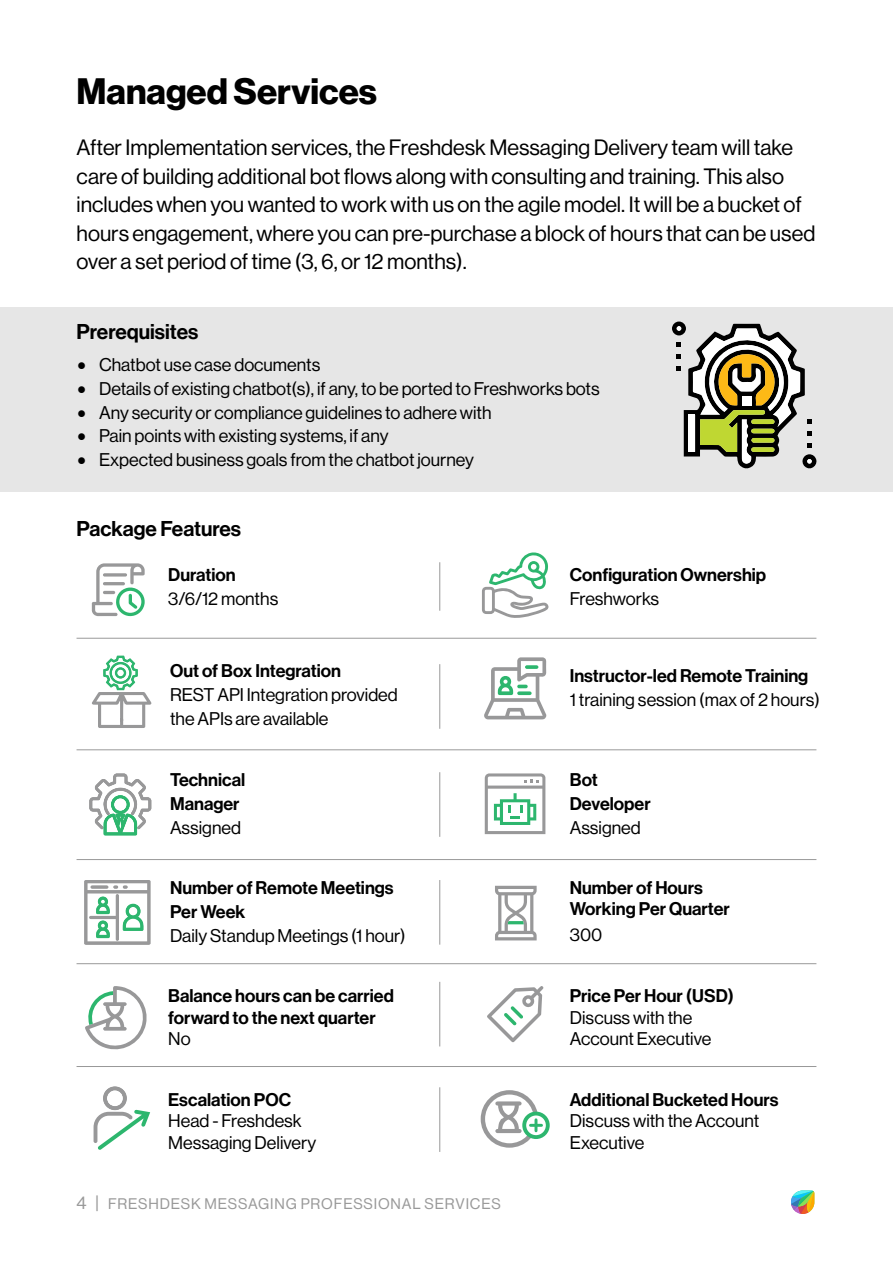
<style>
.page{position:relative;width:893px;height:1263px;background:#fff}
.page>*{position:absolute;margin:0;border:0;box-sizing:border-box;transform-origin:0 0}
.t1{font:36px "N Haas Grotesk DS Pro 75 Bd";color:#000}
.t2{font:21.75px/28.5px "N Haas Grotesk DS Pro 55 Rg";color:#000}
.t3{font:21px "N Haas Grotesk DS Pro 65 Md";color:#000}
.t4{font:18px/21.6px "N Haas Grotesk DS Pro 55 Rg";color:#000}
.t5{font:18px/24px "N Haas Grotesk DS Pro 65 Md";color:#000}
.t6{font:15px "N Haas Grotesk DS Pro 55 Rg";letter-spacing:.055em;color:#999}
.s1{font-family:"Lato"}
.s2{font-size:18px}
</style>
<div class="page">
<svg style="left:791px;top:1190px;width:23px;height:24px"></svg>
<div style="left:0;top:307px;width:893px;height:185px;background:#e6e6e6"></div>
<svg style="left:672px;top:321px;width:145px;height:147px"></svg>
<svg style="left:92px;top:563px;width:53px;height:53px"></svg>
<svg style="left:482px;top:552px;width:67px;height:66px"></svg>
<svg style="left:92px;top:656px;width:60px;height:72px"></svg>
<svg style="left:484px;top:657px;width:62px;height:62px"></svg>
<svg style="left:89px;top:773px;width:62px;height:62px"></svg>
<svg style="left:485px;top:773px;width:60px;height:61px"></svg>
<svg style="left:84px;top:880px;width:67px;height:65px"></svg>
<svg style="left:85px;top:986px;width:62px;height:64px"></svg>
<svg style="left:495px;top:886px;width:42px;height:54px"></svg>
<svg style="left:487px;top:986px;width:56px;height:56px"></svg>
<svg style="left:94px;top:1086px;width:57px;height:64px"></svg>
<svg style="left:495px;top:1101px;width:27px;height:32px"></svg>
<div style="left:481px;top:1090px;width:57px;height:58px;border:4px solid #989899;border-radius:50%"></div>
<svg style="left:524px;top:1113px;width:24px;height:24px"></svg>
<div style="left:522px;top:1111px;width:28px;height:28px;border:4px solid #2db66e;border-radius:50%"></div>
<svg style="left:530px;top:1120px;width:11px;height:11px"></svg>
<hr style="left:439px;top:562px;width:1px;height:49px;background:#999">
<hr style="left:439px;top:664px;width:1px;height:65px;background:#999">
<hr style="left:439px;top:772px;width:1px;height:65px;background:#999">
<hr style="left:439px;top:982px;width:1px;height:64px;background:#999">
<hr style="left:439px;top:1087px;width:1px;height:65px;background:#999">
<hr style="left:77px;top:638px;width:739px;height:1px;background:#999">
<hr style="left:77px;top:749px;width:739px;height:1px;background:#999">
<hr style="left:77px;top:859px;width:739px;height:1px;background:#999">
<hr style="left:77px;top:963px;width:739px;height:1px;background:#999">
<hr style="left:77px;top:1066px;width:739px;height:1px;background:#999">
<hr style="left:439px;top:880px;width:1px;height:65px;background:#999">
<h1 class="t1" style="left:77px;top:71px;width:302px">Managed Services</h1>
<p class="t2" style="left:77px;top:133px;width:740px">After Implementation services, the Freshdesk Messaging Delivery team will take care of building additional bot flows along with consulting and training. This also includes when you wanted to work with us on the agile model. It will be a bucket of hours engagement, where you can pre-purchase a block of hours that can be used over a set period of time (3, 6, or 12 months).</p>
<p class="t3" style="left:77px;top:320px;width:123px">Prerequisites</p>
<p class="t4" style="left:77px;top:354px;width:245px"><span class="s1">•</span> Chatbot use case documents</p>
<p class="t4" style="left:77px;top:378px;width:525px"><span class="s1">•</span> Details of existing chatbot(s), if any, to be ported to Freshworks bots</p>
<p class="t4" style="left:77px;top:402px;width:417px"><span class="s1">•</span> Any security or compliance guidelines to adhere with</p>
<p class="t4" style="left:77px;top:425px;width:313px"><span class="s1">•</span> Pain points with existing systems, if any</p>
<p class="t4" style="left:77px;top:449px;width:399px"><span class="s1">•</span> Expected business goals from the chatbot journey</p>
<p class="t3" style="left:77px;top:517px;width:166px">Package Features</p>
<p class="t5" style="left:168px;top:563px;width:69px">Duration</p>
<p class="t4" style="left:168px;top:588px;width:112px">3/6/12 months</p>
<p class="t5" style="left:170px;top:659px;width:172px">Out of Box Integration</p>
<p class="t4" style="left:170px;top:683px;width:229px;line-height:24px">REST API Integration provided the APIs are available</p>
<p class="t5" style="left:170px;top:768px;width:77px">Technical<br>Manager</p>
<p class="t4" style="left:170px;top:817px;width:73px">Assigned</p>
<p class="t5" style="left:170px;top:876px;width:225px">Number of Remote Meetings<br>Per Week</p>
<p class="t4" style="left:170px;top:925px;width:237px">Daily Standup Meetings (1 hour)</p>
<p class="t5" style="left:168px;top:985px;width:227px;line-height:21.6px">Balance hours can be carried forward to the next quarter</p>
<p class="t4" style="left:168px;top:1028px;width:24px">No</p>
<p class="t5" style="left:168px;top:1087px;width:124px">Escalation POC</p>
<p class="t4" style="left:168px;top:1110px;width:149px">Head - Freshdesk<br>Messaging Delivery</p>
<p class="t6" style="left:77px;top:1195px;width:426px"><span class="s2">4 |</span> FRESHDESK MESSAGING PROFESSIONAL SERVICES</p>
<p class="t5" style="left:570px;top:563px;width:198px">Configuration Ownership</p>
<p class="t4" style="left:570px;top:588px;width:91px">Freshworks</p>
<p class="t5" style="left:570px;top:663px;width:240px">Instructor-led Remote Training</p>
<p class="t4" style="left:570px;top:688px;width:252px">1 training session (max of 2 hours)</p>
<p class="t5" style="left:570px;top:768px;width:82px">Bot<br>Developer</p>
<p class="t4" style="left:570px;top:817px;width:73px">Assigned</p>
<p class="t5" style="left:570px;top:877px;width:162px;line-height:21.6px">Number of Hours<br>Working Per Quarter</p>
<p class="t4" style="left:570px;top:924px;width:34px">300</p>
<p class="t5" style="left:570px;top:984px;width:166px">Price Per Hour (USD)</p>
<p class="t4" style="left:570px;top:1007px;width:143px">Discuss with the<br>Account Executive</p>
<p class="t5" style="left:570px;top:1087px;width:210px">Additional Bucketed Hours</p>
<p class="t4" style="left:570px;top:1110px;width:191px">Discuss with the Account<br>Executive</p>
</div>
